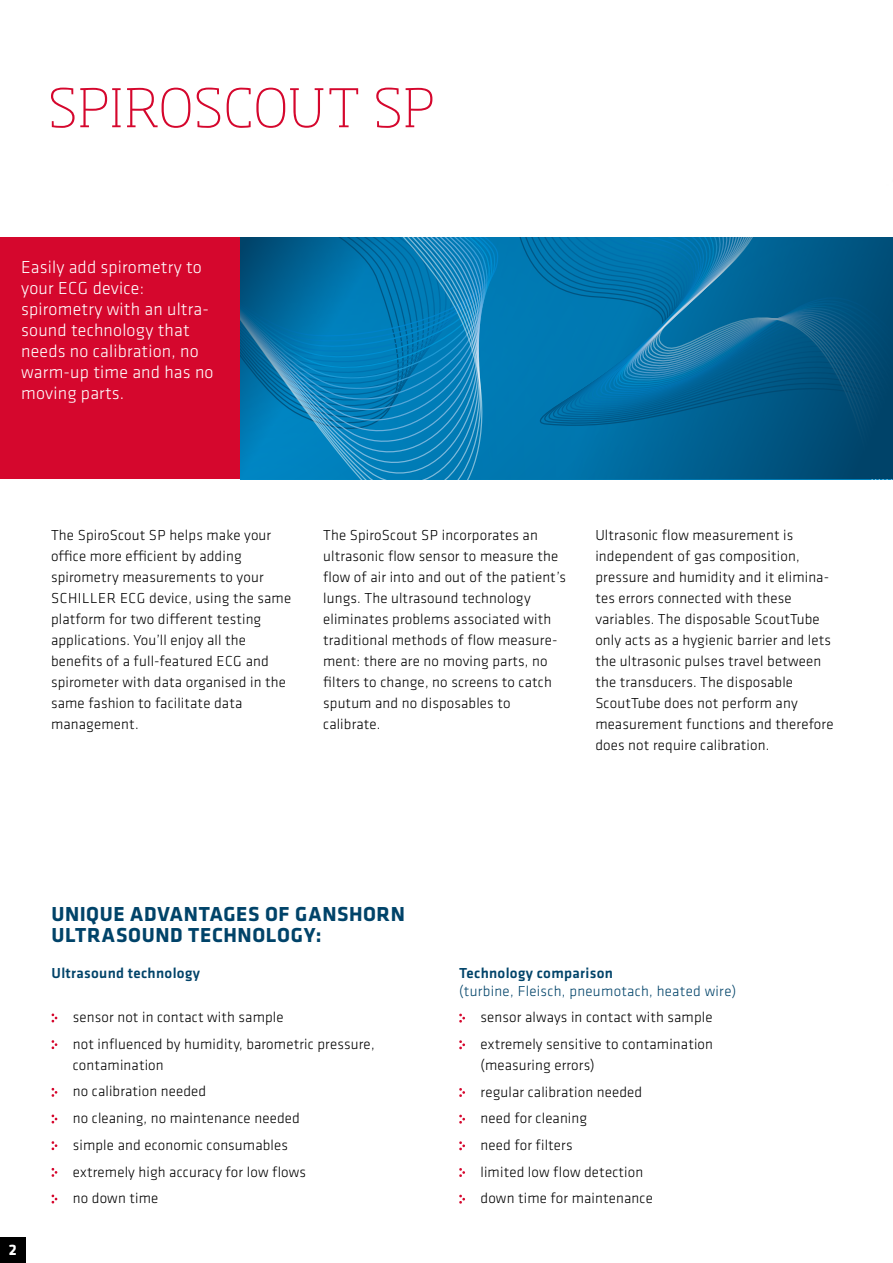
<style>
.page{position:relative;width:893px;height:1263px;background:#fff}
.page>*{position:absolute;margin:0;border:0;box-sizing:border-box;transform-origin:0 0}
.t1{font:200 52.5px "Soho Pro";letter-spacing:.02em;color:#d5072d}
.t2{font:700 21px/21px "Klavika";letter-spacing:.025em;color:#004369}
.t3{font:300 18px/21px "Klavika";letter-spacing:.01em;color:#fff}
.t4{font:700 15.75px "Klavika";color:#fff}
.t5{font:300 15px/21px "Klavika";letter-spacing:.01em;color:#000}
.t6{font:500 15px "Klavika";letter-spacing:.02em;color:#004369}
.t7{font:300 15px "Klavika";letter-spacing:.02em;color:#004369}
</style>
<div class="page">
<div style="left:0;top:1237px;width:25px;height:26px;background:#000"></div>
<div style="left:0;top:238px;width:241px;height:241px;background:#d5072d"></div>
<svg style="left:241px;top:238px;width:652px;height:241px;background:#066fa3"></svg>
<svg style="left:51px;top:1013px;width:6px;height:9px"></svg>
<svg style="left:51px;top:1040px;width:6px;height:9px"></svg>
<svg style="left:51px;top:1088px;width:6px;height:9px"></svg>
<svg style="left:51px;top:1114px;width:6px;height:9px"></svg>
<svg style="left:51px;top:1141px;width:6px;height:9px"></svg>
<svg style="left:51px;top:1168px;width:6px;height:9px"></svg>
<svg style="left:51px;top:1194px;width:6px;height:9px"></svg>
<svg style="left:459px;top:1013px;width:6px;height:10px"></svg>
<svg style="left:459px;top:1040px;width:6px;height:9px"></svg>
<svg style="left:459px;top:1088px;width:6px;height:9px"></svg>
<svg style="left:459px;top:1114px;width:6px;height:10px"></svg>
<svg style="left:459px;top:1141px;width:6px;height:9px"></svg>
<svg style="left:459px;top:1168px;width:6px;height:9px"></svg>
<svg style="left:459px;top:1194px;width:6px;height:10px"></svg>
<h1 class="t1" style="left:49px;top:67px;width:388px">SPIROSCOUT SP</h1>
<p class="t3" style="left:21px;top:256px;width:194px">Easily add spirometry to your ECG device: spirometry with an ultra&shy;sound technology that needs no calibration, no warm-up time and has no moving parts.</p>
<p class="t5" style="left:51px;top:525px;width:242px">The SpiroScout SP helps make your office more efficient by adding spirometry measurements to your<br>SCHILLER ECG device, using the same platform for two different testing applications. You’ll enjoy all the benefits of a full-featured ECG and spirometer with data organised in the same fashion to facilitate data management.</p>
<p class="t5" style="left:323px;top:525px;width:244px">The SpiroScout SP incorporates an ultrasonic flow sensor to measure the flow of air into and out of the patient’s lungs. The ultrasound technology eliminates problems associated with traditional methods of flow measure&shy;ment: there are no moving parts, no filters to change, no screens to catch sputum and no disposables to calibrate.</p>
<p class="t5" style="left:595px;top:525px;width:240px">Ultrasonic flow measurement is independent of gas composition, pressure and humidity and it elimina&shy;tes errors connected with these variables. The disposable ScoutTube only acts as a hygienic barrier and lets the ultrasonic pulses travel between the transducers. The disposable ScoutTube does not perform any measurement functions and therefore does not require calibration.</p>
<p class="t4" style="left:9px;top:1239px;width:9px">2</p>
<h2 class="t2" style="left:52px;top:902px;width:355px">UNIQUE ADVANTAGES OF GANSHORN<br>ULTRASOUND TECHNOLOGY:</h2>
<p class="t6" style="left:52px;top:963px;width:150px">Ultrasound technology</p>
<p class="t5" style="left:73px;top:1004px;width:303px;line-height:26.7px">sensor not in contact with sample<br>not influenced by humidity, barometric pressure,</p>
<p class="t5" style="left:73px;top:1051px;width:235px;line-height:26.7px">contamination<br>no calibration needed<br>no cleaning, no maintenance needed simple and economic consumables extremely high accuracy for low flows no down time</p>
<p class="t6" style="left:459px;top:963px;width:155px">Technology comparison</p>
<p class="t7" style="left:459px;top:981px;width:279px">(turbine, Fleisch, pneumotach, heated wire)</p>
<p class="t5" style="left:480px;top:1004px;width:234px;line-height:26.7px">sensor always in contact with sample extremely sensitive to contamination</p>
<p class="t5" style="left:480px;top:1051px;width:174px;line-height:26.7px">(measuring errors)<br>regular calibration needed need for cleaning<br>need for filters<br>limited low flow detection down time for maintenance</p>
</div>
